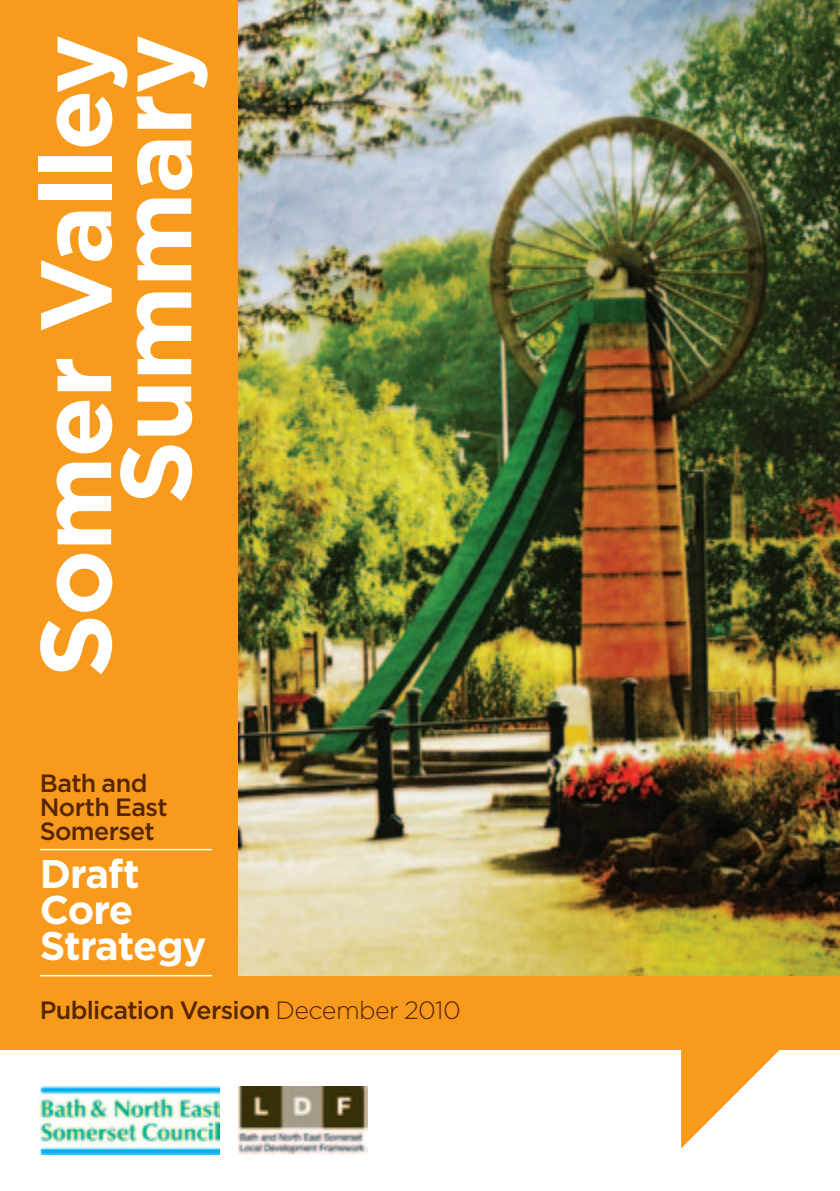
<style>
.page{position:relative;width:840px;height:1191px;background:#fff}
.page>*{position:absolute;margin:0;border:0;box-sizing:border-box;transform-origin:0 0}
.t1{font:700 100px/80px "Gotham";letter-spacing:-.015em;color:#fff;text-align:right}
.t2{font:700 40px/36px "Gotham";letter-spacing:-.03em;color:#fff}
.t3{font:500 25px/24px "Gotham";letter-spacing:-.025em;color:#562600}
.s1{font-weight:300}
</style>
<div class="page">
<div style="left:0;top:0;width:839px;height:1049px;background:#f89a1c"></div>
<hr style="left:40px;top:849px;width:172px;height:1px;background:#fff">
<hr style="left:40px;top:975px;width:172px;height:1px;background:#fff">
<img style="left:238px;top:0;width:601px;height:975px">
<svg style="left:680px;top:1049px;width:102px;height:99px"></svg>
<img style="left:40px;top:1086px;width:179px;height:68px">
<img style="left:238px;top:1086px;width:129px;height:68px">
<p class="t1" style="left:33px;top:678px;width:645px;rotate:-90deg">Somer Valley<br>Summary</p>
<p class="t3" style="left:40px;top:770px;width:129px">Bath and<br>North East<br>Somerset</p>
<p class="t2" style="left:40px;top:854px;width:168px">Draft<br>Core<br>Strategy</p>
<p class="t3" style="left:40px;top:997px;width:422px">Publication Version <span class="s1">December 2010</span></p>
</div>
